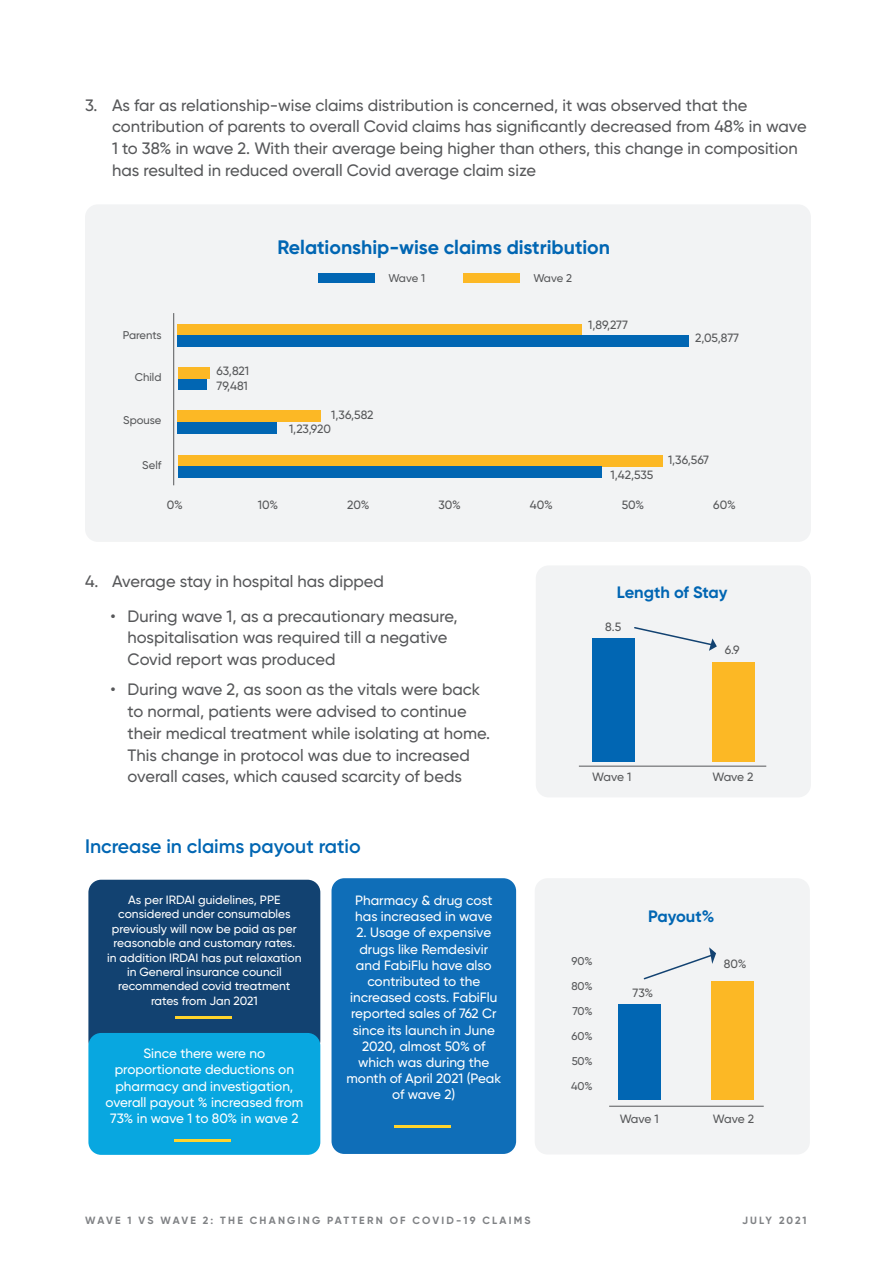
<style>
.page{position:relative;width:893px;height:1263px;background:#fff}
.page>*{position:absolute;margin:0;border:0;box-sizing:border-box;transform-origin:0 0}
.Body{font:700 19.5px "Gilroy";color:#0166b3}
.Heading_02{font:600 19.5px "Gilroy";color:#0166b3}
.t1{font:500 16.5px/21.8px "Gilroy";color:#57585a}
.Body-2{font:700 16.5px "Gilroy";letter-spacing:-.005em;color:#0166b3}
.Body-3{font:500 13.5px/16.2px "Gilroy";color:#fff;text-align:center}
.Body-4{font:500 12px/14.4px "Gilroy";color:#fff;text-align:center}
.Body-5{font:500 12px "Gilroy";letter-spacing:-.005em;color:#57585a}
.Body-6{font:500 11.25px "Gilroy";color:#57585a}
.t2{font:700 10.5px "Gilroy";letter-spacing:.21em;color:#808285}
.t3{font:700 10.5px "Gilroy";letter-spacing:.185em;color:#808285}
</style>
<div class="page">
<div style="left:85px;top:204px;width:726px;height:338px;background:#f2f3f4;border-radius:13px"></div>
<div style="left:536px;top:565px;width:275px;height:232px;background:#f2f3f4;border-radius:13px"></div>
<div style="left:178px;top:324px;width:404px;height:11px;background:#fcb825"></div>
<div style="left:178px;top:455px;width:484px;height:11px;background:#fcb825"></div>
<div style="left:178px;top:335px;width:511px;height:12px;background:#0166b3"></div>
<div style="left:178px;top:466px;width:424px;height:12px;background:#0166b3"></div>
<div style="left:178px;top:378px;width:28px;height:12px;background:#0166b3"></div>
<div style="left:178px;top:422px;width:99px;height:11px;background:#0166b3"></div>
<div style="left:178px;top:367px;width:31px;height:11px;background:#fcb825"></div>
<div style="left:178px;top:410px;width:143px;height:12px;background:#fcb825"></div>
<div style="left:318px;top:274px;width:57px;height:9px;background:#0166b3"></div>
<div style="left:463px;top:274px;width:57px;height:9px;background:#fcb825"></div>
<hr style="left:173px;top:313px;width:1px;height:172px;background:#57585a">
<hr style="left:579px;top:766px;width:187px;height:1px;background:#57585a">
<div style="left:592px;top:639px;width:43px;height:123px;background:#0166b3"></div>
<div style="left:712px;top:663px;width:42px;height:99px;background:#fcb825"></div>
<svg style="left:633px;top:627px;width:84px;height:24px"></svg>
<div style="left:88px;top:880px;width:232px;height:173px;background:#124271;border-radius:13px"></div>
<div style="left:88px;top:1033px;width:232px;height:122px;background:#08a7e0;border-radius:13px"></div>
<div style="left:331px;top:878px;width:185px;height:276px;background:#0f6eb8;border-radius:13px"></div>
<hr style="left:175px;top:1016px;width:57px;height:3px;background:#ffd42c">
<hr style="left:174px;top:1139px;width:56px;height:3px;background:#ffd42c">
<hr style="left:395px;top:1125px;width:56px;height:3px;background:#ffd42c">
<div style="left:535px;top:878px;width:275px;height:276px;background:#f2f3f4;border-radius:13px"></div>
<hr style="left:609px;top:1106px;width:155px;height:1px;background:#57585a">
<div style="left:711px;top:981px;width:42px;height:118px;background:#fcb825"></div>
<div style="left:618px;top:1004px;width:43px;height:95px;background:#0166b3"></div>
<svg style="left:643px;top:947px;width:73px;height:33px"></svg>
<p class="t1" style="left:112px;top:94px;width:696px;text-indent:-27px">3. As far as relationship-wise claims distribution is concerned, it was observed that the contribution of parents to overall Covid claims has significantly decreased from 48% in wave 1 to 38% in wave 2. With their average being higher than others, this change in composition has resulted in reduced overall Covid average claim size</p>
<p class="Body" style="left:277px;top:235px;width:334px">Relationship-wise claims distribution</p>
<p class="Body-6" style="left:388px;top:272px;width:38px">Wave 1</p>
<p class="Body-6" style="left:533px;top:272px;width:40px">Wave 2</p>
<p class="Body-5" style="left:588px;top:317px;width:41px">1,89,277</p>
<p class="Body-6" style="left:123px;top:328px;width:40px">Parents</p>
<p class="Body-5" style="left:695px;top:331px;width:46px">2,05,877</p>
<p class="Body-6" style="left:135px;top:370px;width:28px">Child</p>
<p class="Body-6" style="left:123px;top:413px;width:40px">Spouse</p>
<p class="Body-6" style="left:142px;top:458px;width:21px">Self</p>
<p class="Body-5" style="left:216px;top:363px;width:34px">63,821</p>
<p class="Body-5" style="left:216px;top:378px;width:33px">79,481</p>
<p class="Body-5" style="left:331px;top:407px;width:44px">1,36,582</p>
<p class="Body-5" style="left:289px;top:421px;width:44px">1,23,920</p>
<p class="Body-5" style="left:668px;top:452px;width:43px">1,36,567</p>
<p class="Body-5" style="left:611px;top:468px;width:44px">1,42,535</p>
<p class="Body-5" style="left:167px;top:497px;width:18px">0%</p>
<p class="Body-5" style="left:258px;top:497px;width:22px">10%</p>
<p class="Body-5" style="left:347px;top:497px;width:24px">20%</p>
<p class="Body-5" style="left:438px;top:497px;width:24px">30%</p>
<p class="Body-5" style="left:530px;top:497px;width:25px">40%</p>
<p class="Body-5" style="left:622px;top:497px;width:24px">50%</p>
<p class="Body-5" style="left:713px;top:497px;width:24px">60%</p>
<p class="t1" style="left:85px;top:570px;width:300px">4. Average stay in hospital has dipped</p>
<p class="t1" style="left:128px;top:605px;width:332px;text-indent:-17px">• During wave 1, as a precautionary measure, hospitalisation was required till a negative<br>Covid report was produced</p>
<p class="t1" style="left:128px;top:678px;width:364px;text-indent:-17px">• During wave 2, as soon as the vitals were back to normal, patients were advised to continue their medical treatment while isolating at home.<br>This change in protocol was due to increased overall cases, which caused scarcity of beds</p>
<p class="Heading_02" style="left:85px;top:834px;width:277px">Increase in claims payout ratio</p>
<p class="Body-4" style="left:107px;top:892px;width:196px">As per IRDAI guidelines, PPE considered under consumables previously will now be paid as per reasonable and customary rates.<br>in addition IRDAI has put relaxation in General insurance council recommended covid treatment rates from Jan 2021</p>
<p class="Body-3" style="left:355px;top:892px;width:139px;text-align:left">Pharmacy &amp; drug cost has increased in wave</p>
<p class="Body-3" style="left:346px;top:924px;width:156px">2. Usage of expensive drugs like Remdesivir and FabiFlu have also contributed to the increased costs. FabiFlu reported sales of 762 Cr since its launch in June<br>2020, almost 50% of which was during the month of April 2021 (Peak of wave 2)</p>
<p class="Body-3" style="left:105px;top:1045px;width:199px">Since there were no proportionate deductions on pharmacy and investigation, overall payout % increased from<br>73% in wave 1 to 80% in wave 2</p>
<p class="Body-2" style="left:617px;top:582px;width:112px">Length of Stay</p>
<p class="Body-5" style="left:605px;top:619px;width:18px">8.5</p>
<p class="Body-5" style="left:725px;top:642px;width:16px">6.9</p>
<p class="Body-5" style="left:592px;top:769px;width:41px">Wave 1</p>
<p class="Body-5" style="left:712px;top:769px;width:43px">Wave 2</p>
<p class="Body-2" style="left:648px;top:906px;width:68px">Payout%</p>
<p class="Body-6" style="left:572px;top:954px;width:23px">90%</p>
<p class="Body-5" style="left:724px;top:956px;width:24px">80%</p>
<p class="Body-6" style="left:571px;top:979px;width:23px">80%</p>
<p class="Body-6" style="left:573px;top:1004px;width:22px">70%</p>
<p class="Body-6" style="left:572px;top:1029px;width:23px">60%</p>
<p class="Body-6" style="left:572px;top:1054px;width:22px">50%</p>
<p class="Body-6" style="left:571px;top:1079px;width:23px">40%</p>
<p class="Body-5" style="left:633px;top:985px;width:22px">73%</p>
<p class="Body-5" style="left:620px;top:1111px;width:41px">Wave 1</p>
<p class="Body-5" style="left:713px;top:1111px;width:43px">Wave 2</p>
<p class="t2" style="left:85px;top:1213px;width:447px">WAVE 1 VS WAVE 2: THE CHANGING PATTERN OF COVID-19 CLAIMS</p>
<p class="t3" style="left:742px;top:1213px;width:66px">JULY 2021</p>
</div>
